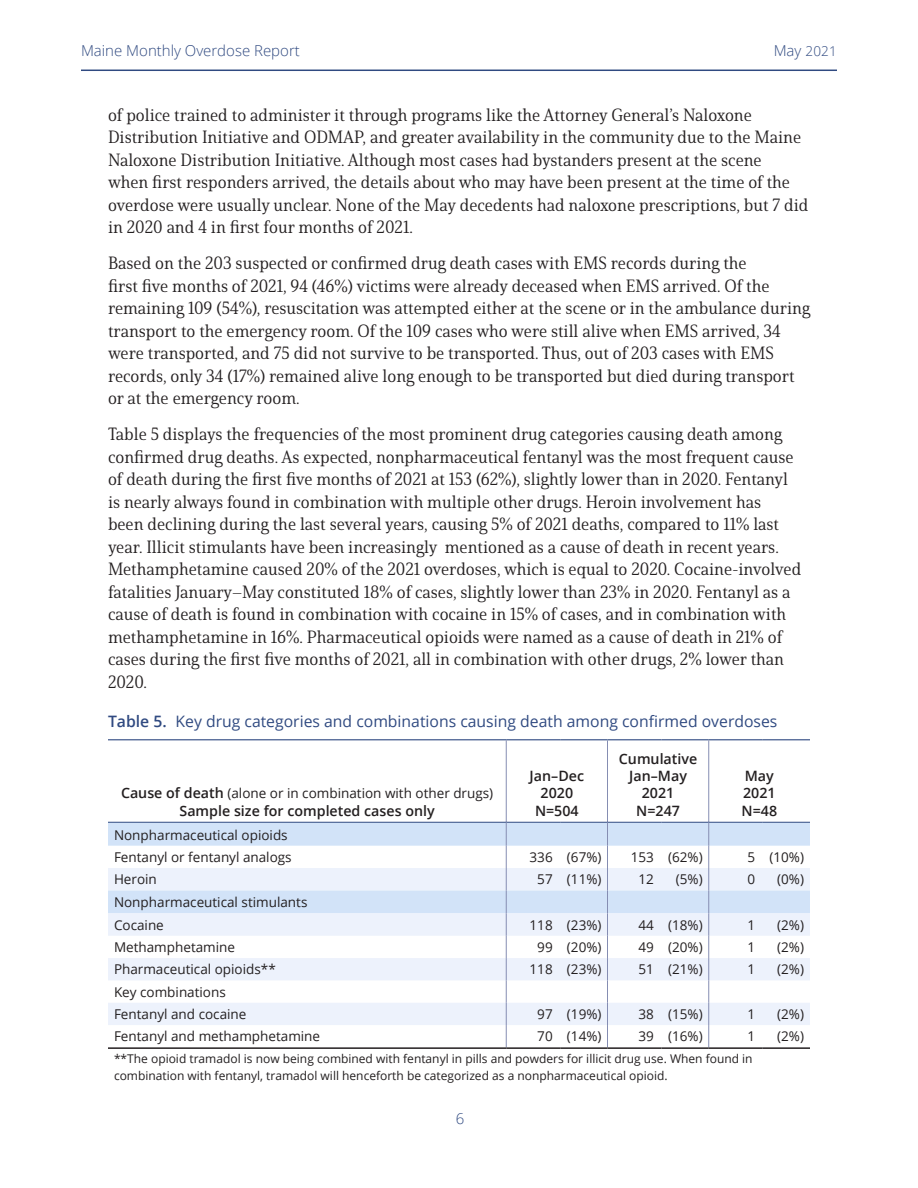
<style>
.page{position:relative;width:918px;height:1188px;background:#fff}
.page>*{position:absolute;margin:0;border:0;box-sizing:border-box;transform-origin:0 0}
.body_text{font:17.25px/22.5px "Solitas Serif Nor Reg";color:#231f20}
.Table_caption{font:15.75px "Open Sans";color:#304a81}
.t1{font:300 15px "Open Sans";color:#304a81}
.Table_hdr_row{font:600 14.25px/17.1px "Open Sans";color:#231f20;text-align:center}
.Table_text{font:13.5px "Open Sans";color:#231f20}
.Table_hdr_row-2{font:13.5px "Open Sans";color:#231f20}
.t2{font:300 13.5px "Open Sans";color:#304a81}
.Note{font:12px/16.5px "Open Sans";color:#231f20}
.s1{font-size:15px}
.s2{font-weight:600}
.s3{font-weight:600;font-size:14.25px}
</style>
<div class="page">
<hr style="left:81px;top:70px;width:756px;height:1px;background:#304a81">
<svg style="left:108px;top:823px;width:702px;height:45px"></svg>
<svg style="left:108px;top:868px;width:702px;height:157px;fill:#edf2fc"></svg>
<hr style="left:108px;top:739px;width:398px;height:1px;background:#304a81">
<hr style="left:506px;top:739px;width:54px;height:1px;background:#304a81">
<hr style="left:560px;top:739px;width:48px;height:1px;background:#304a81">
<hr style="left:608px;top:739px;width:54px;height:1px;background:#304a81">
<hr style="left:662px;top:739px;width:47px;height:1px;background:#304a81">
<hr style="left:709px;top:739px;width:54px;height:1px;background:#304a81">
<hr style="left:763px;top:739px;width:47px;height:1px;background:#304a81">
<hr style="left:506px;top:740px;width:1px;height:82px;background:#858db2">
<hr style="left:607px;top:740px;width:1px;height:82px;background:#858db2">
<hr style="left:708px;top:740px;width:1px;height:82px;background:#858db2">
<hr style="left:108px;top:822px;width:398px;height:1px;background:#304a81">
<hr style="left:506px;top:822px;width:54px;height:1px;background:#304a81">
<hr style="left:560px;top:822px;width:48px;height:1px;background:#304a81">
<hr style="left:608px;top:822px;width:54px;height:1px;background:#304a81">
<hr style="left:662px;top:822px;width:47px;height:1px;background:#304a81">
<hr style="left:709px;top:822px;width:54px;height:1px;background:#304a81">
<hr style="left:763px;top:822px;width:47px;height:1px;background:#304a81">
<svg style="left:506px;top:822px;width:1px;height:225px"></svg>
<svg style="left:607px;top:822px;width:1px;height:225px"></svg>
<svg style="left:708px;top:822px;width:1px;height:225px"></svg>
<hr style="left:108px;top:1047px;width:398px;height:2px;background:#231f20">
<hr style="left:506px;top:1047px;width:54px;height:2px;background:#231f20">
<hr style="left:560px;top:1047px;width:48px;height:2px;background:#231f20">
<hr style="left:608px;top:1047px;width:54px;height:2px;background:#231f20">
<hr style="left:662px;top:1047px;width:47px;height:2px;background:#231f20">
<hr style="left:709px;top:1047px;width:54px;height:2px;background:#231f20">
<hr style="left:763px;top:1047px;width:47px;height:2px;background:#231f20">
<p class="t1" style="left:81px;top:40px;width:220px">Maine Monthly Overdose Report</p>
<p class="t2" style="left:774px;top:42px;width:65px"><span class="s1">May</span> 2021</p>
<p class="body_text" style="left:108px;top:104px;width:702px">of police trained to administer it through programs like the Attorney General’s Naloxone Distribution Initiative and ODMAP, and greater availability in the community due to the Maine Naloxone Distribution Initiative. Although most cases had bystanders present at the scene<br>when first responders arrived, the details about who may have been present at the time of the overdose were usually unclear. None of the May decedents had naloxone prescriptions, but 7 did in 2020 and 4 in first four months of 2021.</p>
<p class="body_text" style="left:108px;top:252px;width:704px">Based on the 203 suspected or confirmed drug death cases with EMS records during the<br>first five months of 2021, 94 (46%) victims were already deceased when EMS arrived. Of the remaining 109 (54%), resuscitation was attempted either at the scene or in the ambulance during transport to the emergency room. Of the 109 cases who were still alive when EMS arrived, 34 were transported, and 75 did not survive to be transported. Thus, out of 203 cases with EMS records, only 34 (17%) remained alive long enough to be transported but died during transport or at the emergency room.</p>
<p class="body_text" style="left:108px;top:423px;width:695px">Table 5 displays the frequencies of the most prominent drug categories causing death among confirmed drug deaths. As expected, nonpharmaceutical fentanyl was the most frequent cause of death during the first five months of 2021 at 153 (62%), slightly lower than in 2020. Fentanyl is nearly always found in combination with multiple other drugs. Heroin involvement has<br>been declining during the last several years, causing 5% of 2021 deaths, compared to 11% last year. Illicit stimulants have been increasingly mentioned as a cause of death in recent years.<br>Methamphetamine caused 20% of the 2021 overdoses, which is equal to 2020. Cocaine-involved fatalities January–May constituted 18% of cases, slightly lower than 23% in 2020. Fentanyl as a cause of death is found in combination with cocaine in 15% of cases, and in combination with methamphetamine in 16%. Pharmaceutical opioids were named as a cause of death in 21% of cases during the first five months of 2021, all in combination with other drugs, 2% lower than 2020.</p>
<p class="Table_caption" style="left:108px;top:711px;width:671px"><span class="s2">Table 5.</span> Key drug categories and combinations causing death among confirmed overdoses</p>
<p class="Table_hdr_row-2" style="left:121px;top:784px;width:374px"><span class="s3">Cause of death</span> (alone or in combination with other drugs)</p>
<p class="Table_hdr_row" style="left:180px;top:801px;width:257px">Sample size for completed cases only</p>
<p class="Table_hdr_row" style="left:530px;top:767px;width:56px">Jan–Dec<br>2020<br>N=504</p>
<p class="Table_hdr_row" style="left:619px;top:750px;width:80px">Cumulative<br>Jan–May<br>2021<br>N=247</p>
<p class="Table_hdr_row" style="left:742px;top:767px;width:37px;text-align:left">May<br>2021<br>N=48</p>
<p class="Table_text" style="left:114px;top:825px;width:175px">Nonpharmaceutical opioids</p>
<p class="Table_text" style="left:114px;top:848px;width:179px">Fentanyl or fentanyl analogs</p>
<p class="Table_text" style="left:530px;top:848px;width:25px">336</p>
<p class="Table_text" style="left:567px;top:848px;width:36px">(67%)</p>
<p class="Table_text" style="left:631px;top:848px;width:25px">153</p>
<p class="Table_text" style="left:668px;top:848px;width:36px">(62%)</p>
<p class="Table_text" style="left:748px;top:848px;width:9px">5</p>
<p class="Table_text" style="left:769px;top:848px;width:36px">(10%)</p>
<p class="Table_text" style="left:114px;top:870px;width:44px">Heroin</p>
<p class="Table_text" style="left:537px;top:870px;width:17px">57</p>
<p class="Table_text" style="left:567px;top:870px;width:36px">(11%)</p>
<p class="Table_text" style="left:639px;top:870px;width:17px">12</p>
<p class="Table_text" style="left:676px;top:870px;width:28px">(5%)</p>
<p class="Table_text" style="left:748px;top:870px;width:9px">0</p>
<p class="Table_text" style="left:777px;top:870px;width:28px">(0%)</p>
<p class="Table_text" style="left:114px;top:893px;width:195px">Nonpharmaceutical stimulants</p>
<p class="Table_text" style="left:114px;top:916px;width:51px">Cocaine</p>
<p class="Table_text" style="left:530px;top:916px;width:25px">118</p>
<p class="Table_text" style="left:567px;top:916px;width:36px">(23%)</p>
<p class="Table_text" style="left:639px;top:916px;width:17px">44</p>
<p class="Table_text" style="left:668px;top:916px;width:36px">(18%)</p>
<p class="Table_text" style="left:748px;top:916px;width:9px">1</p>
<p class="Table_text" style="left:777px;top:916px;width:28px">(2%)</p>
<p class="Table_text" style="left:114px;top:938px;width:123px">Methamphetamine</p>
<p class="Table_text" style="left:537px;top:938px;width:17px">99</p>
<p class="Table_text" style="left:567px;top:938px;width:36px">(20%)</p>
<p class="Table_text" style="left:639px;top:938px;width:17px">49</p>
<p class="Table_text" style="left:668px;top:938px;width:36px">(20%)</p>
<p class="Table_text" style="left:748px;top:938px;width:9px">1</p>
<p class="Table_text" style="left:777px;top:938px;width:28px">(2%)</p>
<p class="Table_text" style="left:114px;top:960px;width:163px">Pharmaceutical opioids**</p>
<p class="Table_text" style="left:530px;top:960px;width:25px">118</p>
<p class="Table_text" style="left:567px;top:960px;width:36px">(23%)</p>
<p class="Table_text" style="left:639px;top:960px;width:17px">51</p>
<p class="Table_text" style="left:668px;top:960px;width:36px">(21%)</p>
<p class="Table_text" style="left:748px;top:960px;width:9px">1</p>
<p class="Table_text" style="left:777px;top:960px;width:28px">(2%)</p>
<p class="Table_text" style="left:114px;top:983px;width:113px">Key combinations</p>
<p class="Table_text" style="left:114px;top:1005px;width:134px">Fentanyl and cocaine</p>
<p class="Table_text" style="left:537px;top:1005px;width:17px">97</p>
<p class="Table_text" style="left:567px;top:1005px;width:36px">(19%)</p>
<p class="Table_text" style="left:639px;top:1005px;width:17px">38</p>
<p class="Table_text" style="left:668px;top:1005px;width:36px">(15%)</p>
<p class="Table_text" style="left:748px;top:1005px;width:9px">1</p>
<p class="Table_text" style="left:777px;top:1005px;width:28px">(2%)</p>
<p class="Table_text" style="left:114px;top:1027px;width:208px">Fentanyl and methamphetamine</p>
<p class="Table_text" style="left:537px;top:1027px;width:17px">70</p>
<p class="Table_text" style="left:567px;top:1027px;width:36px">(14%)</p>
<p class="Table_text" style="left:639px;top:1027px;width:17px">39</p>
<p class="Table_text" style="left:668px;top:1027px;width:36px">(16%)</p>
<p class="Table_text" style="left:748px;top:1027px;width:9px">1</p>
<p class="Table_text" style="left:777px;top:1027px;width:28px">(2%)</p>
<p class="Note" style="left:114px;top:1050px;width:640px">**The opioid tramadol is now being combined with fentanyl in pills and powders for illicit drug use. When found in combination with fentanyl, tramadol will henceforth be categorized as a nonpharmaceutical opioid.</p>
<p class="t1" style="left:456px;top:1108px;width:10px">6</p>
</div>
